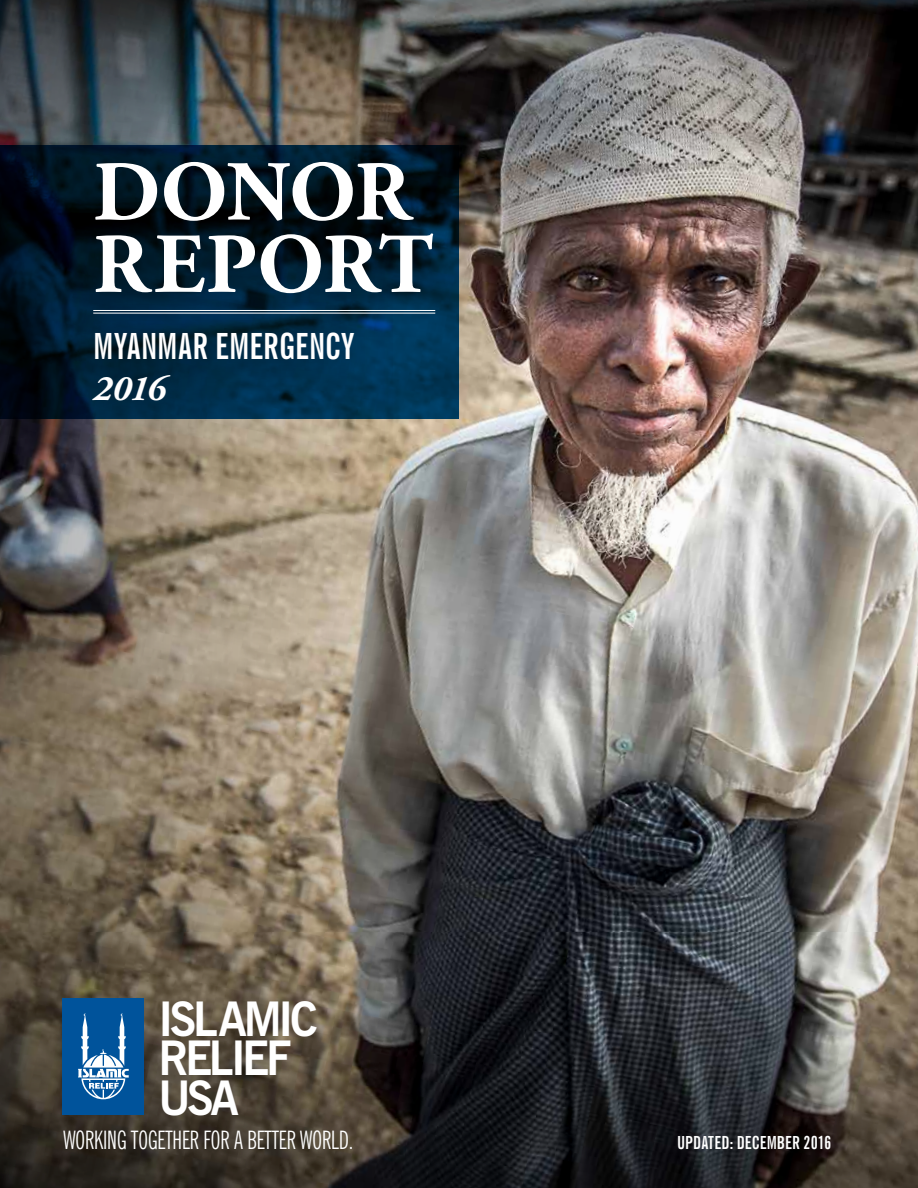
<style>
.page{position:relative;width:918px;height:1188px;background:#fff}
.page>*{position:absolute;margin:0;border:0;box-sizing:border-box;transform-origin:0 0}
.t1{font:700 85.05px/72.3px "Adobe Garamond Pro";letter-spacing:-.01em;color:#fff}
.t2{font:700 47.55px/39.6px "News Gothic BT";letter-spacing:-.07em;color:#fff;scale:.95 1}
.t3{font:700 extra-condensed 36px "News Gothic BT";letter-spacing:.01em;color:#fff}
.t4{font:italic 700 36px "Adobe Garamond Pro";color:#fff}
.t5{font:extra-condensed 25.35px "News Gothic BT";color:#fff;scale:.95 1}
.t6{font:700 extra-condensed 18px "News Gothic BT";letter-spacing:.005em;color:#fff}
</style>
<div class="page">
<img style="left:513px;top:584px;width:405px;height:348px">
<img style="left:513px;top:0;width:405px;height:584px">
<img style="left:0;top:0;width:513px;height:932px">
<svg style="left:0;top:932px;width:918px;height:256px;background:#3f3c37"></svg>
<div style="left:55px;top:119px;width:420px;height:218px;background:#000;opacity:.75"></div>
<div style="left:52px;top:288px;width:343px;height:156px;background:#000;opacity:.75"></div>
<hr style="left:93px;top:310px;width:342px;height:1px;background:#fff">
<hr style="left:93px;top:313px;width:342px;height:1px;background:#fff">
<div style="left:63px;top:998px;width:81px;height:117px;background:#00539b"></div>
<svg style="left:78px;top:1014px;width:51px;height:85px"></svg>
<h1 class="t1" style="left:93px;top:158px;width:342px">DONOR<br>REPORT</h1>
<h3 class="t3" style="left:93px;top:325px;width:262px">MYANMAR EMERGENCY</h3>
<h3 class="t4" style="left:93px;top:368px;width:74px">2016</h3>
<h2 class="t2" style="left:159px;top:999px;width:169px">ISLAMIC<br>RELIEF<br>USA</h2>
<p class="t5" style="left:63px;top:1124px;width:307px">WORKING TOGETHER FOR A BETTER WORLD.</p>
<p class="t6" style="left:677px;top:1131px;width:156px">UPDATED: DECEMBER 2016</p>
</div>
